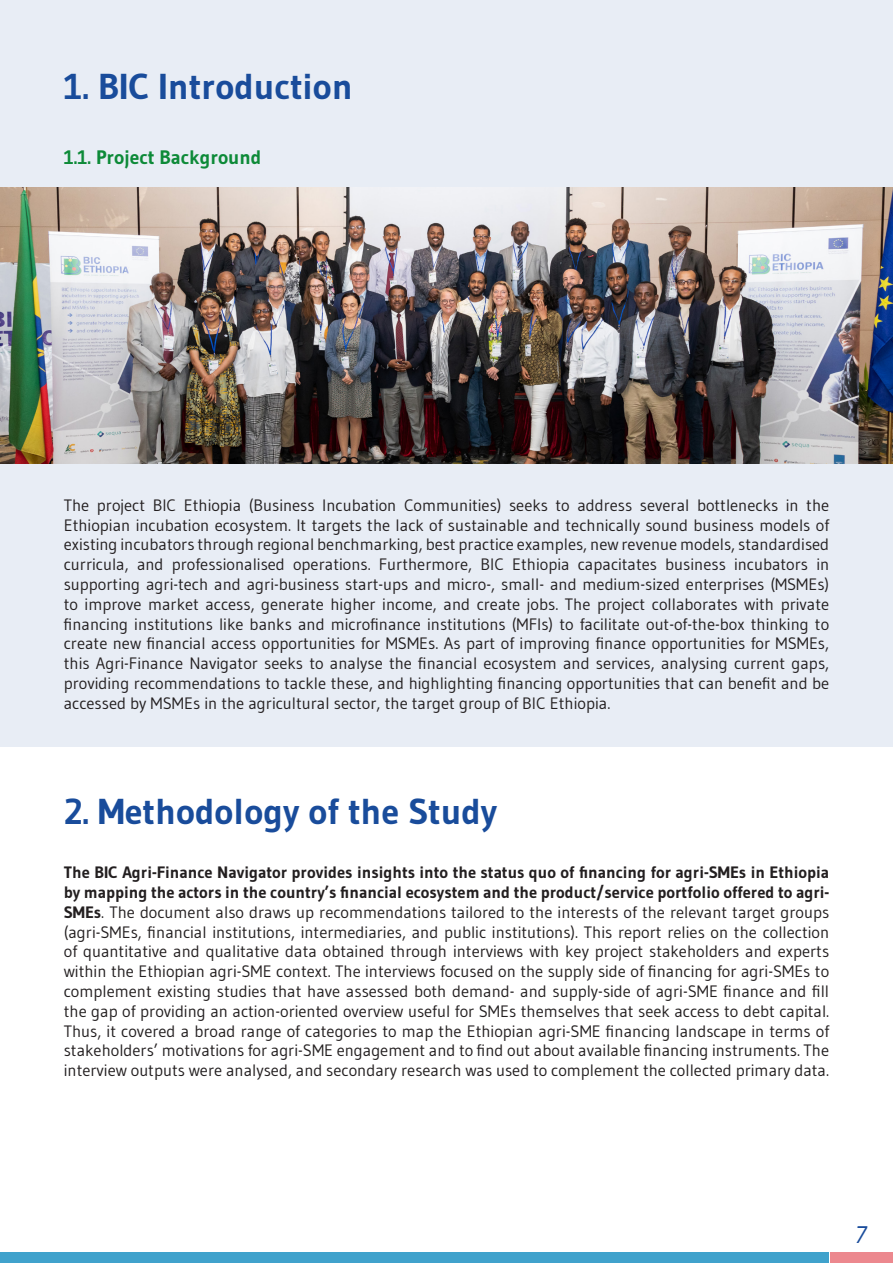
<style>
.page{position:relative;width:893px;height:1263px;background:#fff}
.page>*{position:absolute;margin:0;border:0;box-sizing:border-box;transform-origin:0 0}
.Überschrift_1_ohne_Seitenumbruch_oberhal{font:700 36px "Gudea";color:#194c9b}
.t1{font:italic 24px "Gudea";color:#194c9b}
.Heading_2{font:700 19.5px "Gudea";color:#0d8a38}
.Annotation_text{font:16.5px/19.8px "Gudea";color:#231f20;text-align:justify}
.s1{font-weight:700}
</style>
<div class="page">
<div style="left:0;top:1252px;width:829px;height:11px;background:#40a2cc"></div>
<div style="left:831px;top:1252px;width:62px;height:11px;background:#ec888e"></div>
<div style="left:0;top:0;width:893px;height:746px;background:#e8edf5"></div>
<img style="left:0;top:187px;width:893px;height:276px">
<p class="Überschrift_1_ohne_Seitenumbruch_oberhal" style="left:64px;top:64px;width:291px">1. BIC Introduction</p>
<p class="Heading_2" style="left:64px;top:145px;width:199px">1.1. Project Background</p>
<p class="Annotation_text" style="left:64px;top:495px;width:767px">The project BIC Ethiopia (Business Incubation Communities) seeks to address several bottlenecks in the Ethiopian incubation ecosystem. It targets the lack of sustainable and technically sound business models of existing incubators through regional benchmarking, best practice examples, new revenue models, standardised curricula, and professionalised operations. Furthermore, BIC Ethiopia capacitates business incubators in supporting agri-tech and agri-business start-ups and micro-, small- and medium-sized enterprises (MSMEs) to improve market access, generate higher income, and create jobs. The project collaborates with private financing institutions like banks and microfinance institutions (MFIs) to facilitate out-of-the-box thinking to create new financial access opportunities for MSMEs. As part of improving finance opportunities for MSMEs, this Agri-Finance Navigator seeks to analyse the financial ecosystem and services, analysing current gaps, providing recommendations to tackle these, and highlighting financing opportunities that can benefit and be accessed by MSMEs in the agricultural sector, the target group of BIC Ethiopia.</p>
<p class="Überschrift_1_ohne_Seitenumbruch_oberhal" style="left:64px;top:789px;width:435px">2. Methodology of the Study</p>
<p class="Annotation_text" style="left:64px;top:862px;width:767px"><span class="s1">The BIC Agri-Finance Navigator provides insights into the status quo of financing for agri-SMEs in Ethiopia by mapping the actors in the country’s financial ecosystem and the product/service portfolio offered to agri-SMEs</span>. The document also draws up recommendations tailored to the interests of the relevant target groups (agri-SMEs, financial institutions, intermediaries, and public institutions). This report relies on the collection of quantitative and qualitative data obtained through interviews with key project stakeholders and experts within the Ethiopian agri-SME context. The interviews focused on the supply side of financing for agri-SMEs to complement existing studies that have assessed both demand- and supply-side of agri-SME finance and fill the gap of providing an action-oriented overview useful for SMEs themselves that seek access to debt capital.<br>Thus, it covered a broad range of categories to map the Ethiopian agri-SME financing landscape in terms of stakeholders’ motivations for agri-SME engagement and to find out about available financing instruments. The interview outputs were analysed, and secondary research was used to complement the collected primary data.</p>
<h2 class="t1" style="left:856px;top:1219px;width:12px">7</h2>
</div>
